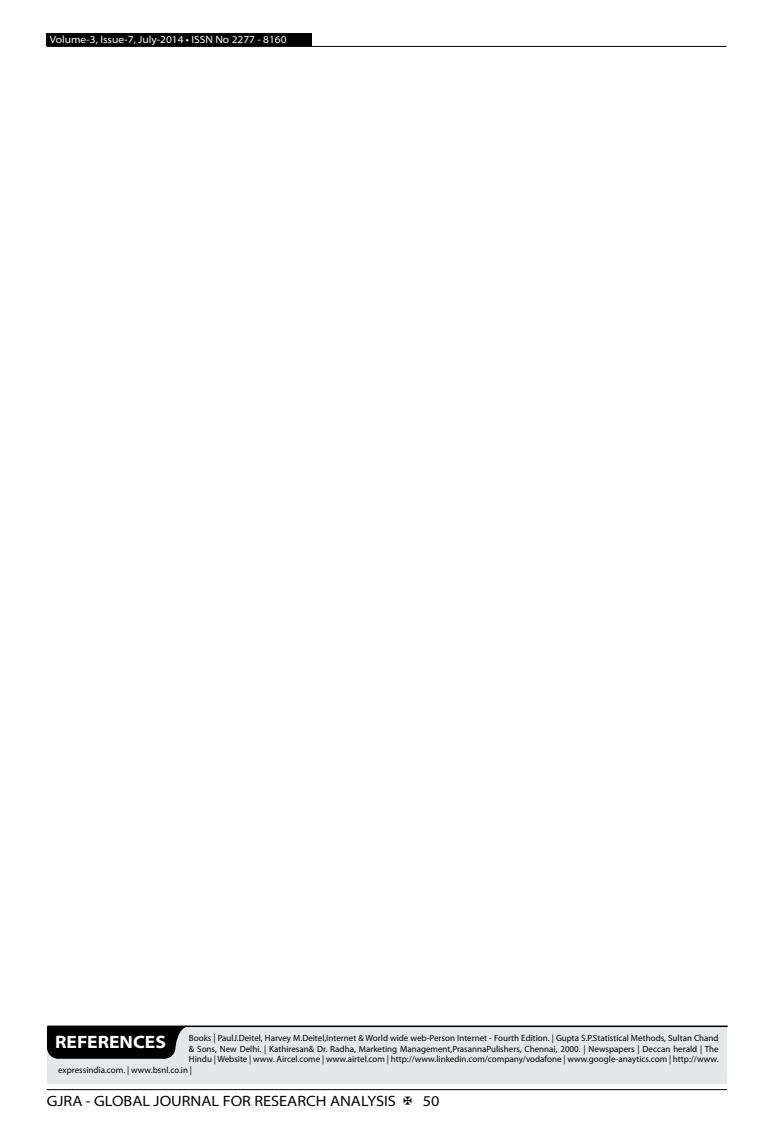
<style>
.page{position:relative;width:774px;height:1136px;background:#fff}
.page>*{position:absolute;margin:0;border:0;box-sizing:border-box;transform-origin:0 0}
.t1{font:700 semi-expanded 18px "Myriad Pro";color:#fff}
.t2{font:semi-expanded 15px "Myriad Pro";color:#000}
.t3{font:semi-expanded 10.5px "Myriad Pro";color:#fff}
.t4{font:9px "Myriad Pro";color:#000}
</style>
<div class="page">
<hr style="left:47px;top:1089px;width:680px;height:1px;background:#000">
<div style="left:47px;top:33px;width:265px;height:13px;background:#000"></div>
<hr style="left:47px;top:46px;width:679px;height:1px;background:#000">
<div style="left:47px;top:1026px;width:680px;height:57px;background:#e6e7e8"></div>
<hr style="left:48px;top:1025px;width:679px;height:1px;background:#000">
<svg style="left:47px;top:1026px;width:142px;height:32px;background:#141414"></svg>
<p class="t3" style="left:50px;top:34px;width:238px">Volume-3, Issue-7, July-2014 • ISSN No 2277 - 8160</p>
<h1 class="t1" style="left:55px;top:1031px;width:112px">REFERENCES</h1>
<p class="t4" style="left:189px;top:1032px;width:531px">Books | PaulJ.Deitel, Harvey M.Deitel,Internet &amp; World wide web-Person Internet - Fourth Edition. | Gupta S.P.Statistical Methods, Sultan Chand</p>
<p class="t4" style="left:189px;top:1043px;width:531px">&amp; Sons, New Delhi. | Kathiresan&amp; Dr. Radha, Marketing Management,PrasannaPulishers, Chennai, 2000. | Newspapers | Deccan herald | The</p>
<p class="t4" style="left:189px;top:1053px;width:531px">Hindu | Website | www. Aircel.come | www.airtel.com | http://www.linkedin.com/company/vodafone | www.google-anaytics.com | http://www.</p>
<p class="t4" style="left:58px;top:1064px;width:135px">expressindia.com. | www.bsnl.co.in |</p>
<h2 class="t2" style="left:47px;top:1092px;width:351px">GJRA - GLOBAL JOURNAL FOR RESEARCH ANALYSIS</h2>
<h2 class="t2" style="left:423px;top:1092px;width:18px">50</h2>
</div>
